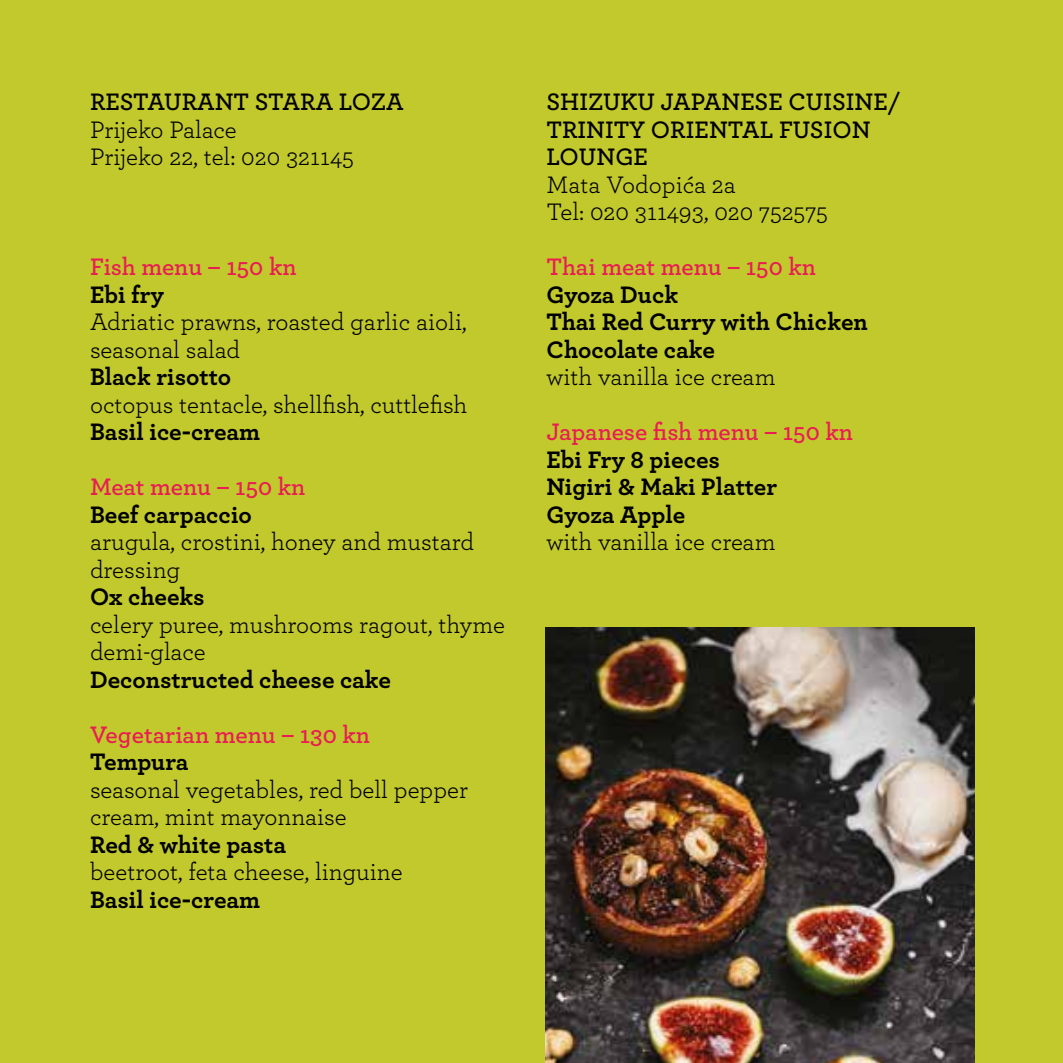
<style>
.page{position:relative;width:1063px;height:1063px;background:#c2c92c}
.page>*{position:absolute;margin:0;border:0;box-sizing:border-box;transform-origin:0 0}
.t1{font:25px/27.5px "Archer";color:#000}
.t2{font:700 25px/27.5px "Archer";color:#000}
.t3{font:600 25px "Archer";color:#e91c54}
.t4{font:600 25px/27.5px "Archer";color:#000}
</style>
<div class="page">
<img style="left:545px;top:628px;width:429px;height:435px">
<p class="t4" style="left:90px;top:87px;width:315px">RESTAURANT STARA LOZA</p>
<p class="t1" style="left:90px;top:114px;width:265px">Prijeko Palace<br>Prijeko 22, tel: 020 321145</p>
<p class="t3" style="left:90px;top:248px;width:208px">Fish menu – 150 kn</p>
<p class="t2" style="left:90px;top:279px;width:75px">Ebi fry</p>
<p class="t1" style="left:90px;top:307px;width:378px">Adriatic prawns, roasted garlic aioli, seasonal salad</p>
<p class="t2" style="left:90px;top:361px;width:143px">Black risotto</p>
<p class="t1" style="left:90px;top:389px;width:379px">octopus tentacle, shellfish, cuttlefish</p>
<p class="t2" style="left:90px;top:416px;width:172px">Basil ice-cream</p>
<p class="t3" style="left:90px;top:468px;width:217px">Meat menu – 150 kn</p>
<p class="t2" style="left:90px;top:499px;width:163px">Beef carpaccio</p>
<p class="t1" style="left:90px;top:527px;width:386px">arugula, crostini, honey and mustard dressing</p>
<p class="t2" style="left:90px;top:581px;width:116px">Ox cheeks</p>
<p class="t1" style="left:90px;top:609px;width:416px">celery puree, mushrooms ragout, thyme demi-glace</p>
<p class="t2" style="left:90px;top:664px;width:302px">Deconstructed cheese cake</p>
<p class="t3" style="left:90px;top:715px;width:281px">Vegetarian menu – 130 kn</p>
<p class="t2" style="left:90px;top:746px;width:100px">Tempura</p>
<p class="t1" style="left:90px;top:774px;width:380px">seasonal vegetables, red bell pepper cream, mint mayonnaise</p>
<p class="t2" style="left:90px;top:829px;width:198px">Red &amp; white pasta</p>
<p class="t1" style="left:90px;top:857px;width:314px">beetroot, feta cheese, linguine</p>
<p class="t2" style="left:90px;top:884px;width:172px">Basil ice-cream</p>
<p class="t4" style="left:547px;top:87px;width:355px">SHIZUKU JAPANESE CUISINE/<br>TRINITY ORIENTAL FUSION<br>LOUNGE</p>
<p class="t1" style="left:547px;top:169px;width:283px">Mata Vodopića 2a<br>Tel: 020 311493, 020 752575</p>
<p class="t3" style="left:547px;top:248px;width:271px">Thai meat menu – 150 kn</p>
<p class="t2" style="left:547px;top:279px;width:323px">Gyoza Duck<br>Thai Red Curry with Chicken<br>Chocolate cake</p>
<p class="t1" style="left:547px;top:362px;width:230px">with vanilla ice cream</p>
<p class="t3" style="left:547px;top:413px;width:308px">Japanese fish menu – 150 kn</p>
<p class="t2" style="left:547px;top:444px;width:232px">Ebi Fry 8 pieces<br>Nigiri &amp; Maki Platter<br>Gyoza Apple</p>
<p class="t1" style="left:547px;top:527px;width:230px">with vanilla ice cream</p>
</div>
